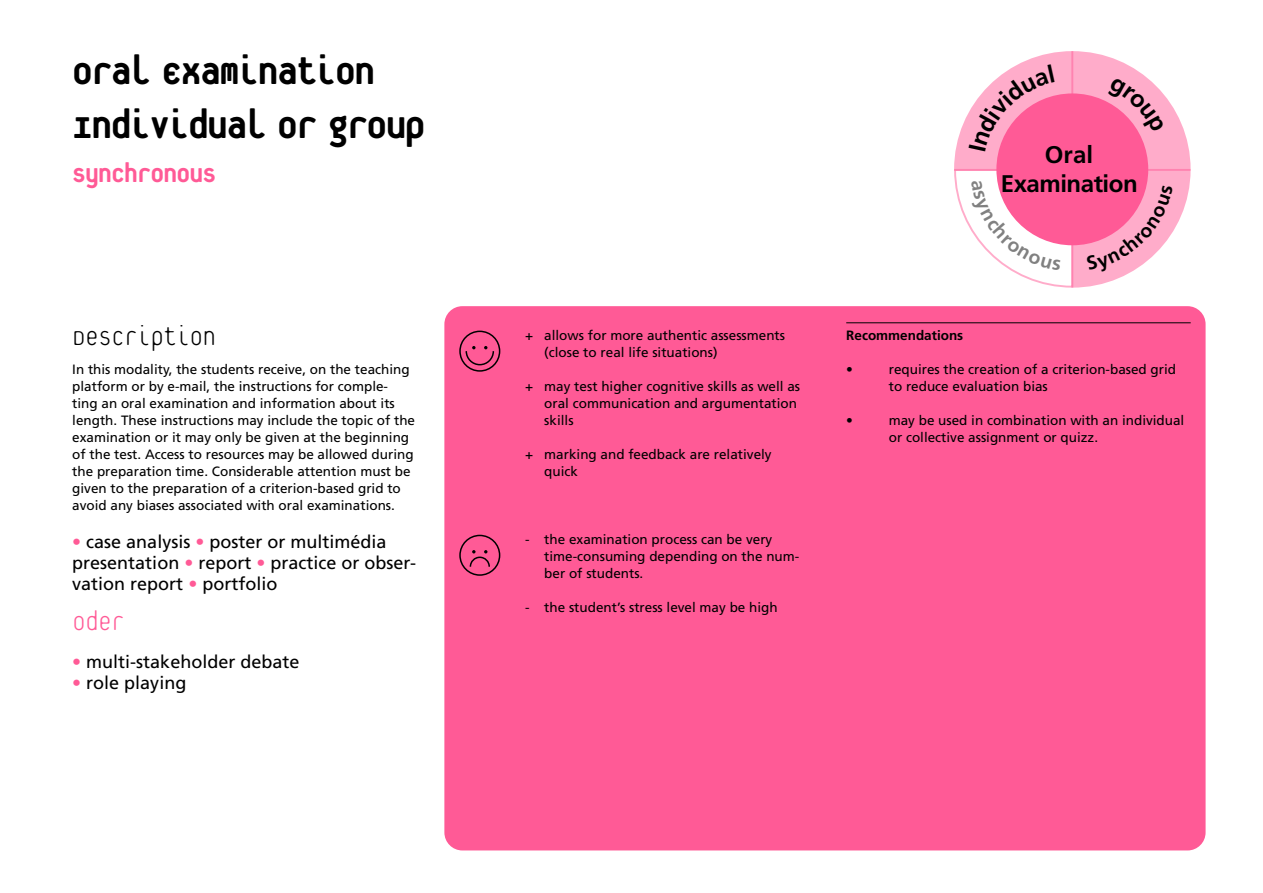
<style>
.page{position:relative;width:1263px;height:893px;background:#fff}
.page>*{position:absolute;margin:0;border:0;box-sizing:border-box;transform-origin:0 0}
.t1{font:800 45px/53.7px "Platelet OT";letter-spacing:-.035em;color:#000}
.t2{font:100 30px "Platelet OT";letter-spacing:-.03em;color:#000}
.t3{font:800 30px "Platelet OT";letter-spacing:-.03em;color:#ff5a96}
.t4{font:100 30px "Platelet OT";color:#ff5a96}
.t5{font:700 24px/28.8px "Frutiger LT Pro";letter-spacing:-.02em;color:#000;text-align:center}
.t6{font:18px/21px "Frutiger LT Std";color:#000}
.t7{font:13.5px/17px "Frutiger LT Std";color:#000}
.t8{font:700 13.5px "Frutiger LT Std";color:#000}
.s1{color:#ff5a96}
</style>
<div class="page">
<div style="left:444px;top:306px;width:761px;height:544px;background:#ff5a96;border-radius:18px"></div>
<svg style="left:459px;top:330px;width:42px;height:42px"></svg>
<svg style="left:459px;top:534px;width:42px;height:42px"></svg>
<hr style="left:846px;top:322px;width:345px;height:1px;background:#000">
<svg style="left:954px;top:51px;width:236px;height:237px"></svg>
<h1 class="t1" style="left:72px;top:47px;width:355px">Oral Examination<br>Individual or group</h1>
<h2 class="t3" style="left:72px;top:160px;width:145px">Synchronous</h2>
<h2 class="t2" style="left:72px;top:323px;width:145px">Description</h2>
<p class="t7" style="left:72px;top:361px;width:344px">In this modality, the students receive, on the teaching platform or by e-mail, the instructions for comple&shy;ting an oral examination and information about its length. These instructions may include the topic of the examination or it may only be given at the beginning of the test. Access to resources may be allowed during the preparation time. Considerable attention must be given to the preparation of a criterion-based grid to avoid any biases associated with oral examinations.</p>
<h3 class="t6" style="left:72px;top:532px;width:345px"><span class="s1">•</span> case analysis <span class="s1">•</span> poster or multimédia presentation <span class="s1">•</span> report <span class="s1">•</span> practice or obser&shy;vation report <span class="s1">•</span> portfolio</h3>
<h2 class="t4" style="left:72px;top:608px;width:54px">oder</h2>
<h3 class="t6" style="left:72px;top:652px;width:229px"><span class="s1">•</span> multi-stakeholder debate</h3>
<h3 class="t6" style="left:72px;top:673px;width:116px"><span class="s1">•</span> role playing</h3>
<h3 class="t5" style="left:1001px;top:141px;width:138px">Oral<br>Examination</h3>
<p class="t7" style="left:544px;top:327px;width:242px;text-indent:-19px">+ allows for more authentic assessments (close to real life situations)</p>
<p class="t7" style="left:544px;top:378px;width:257px;text-indent:-19px">+ may test higher cognitive skills as well as oral communication and argumentation skills</p>
<p class="t7" style="left:544px;top:446px;width:229px;text-indent:-19px">+ marking and feedback are relatively quick</p>
<p class="t7" style="left:544px;top:531px;width:257px;text-indent:-19px">- the examination process can be very time-consuming depending on the num&shy;ber of students.</p>
<p class="t7" style="left:525px;top:599px;width:254px">- the student’s stress level may be high</p>
<p class="t8" style="left:846px;top:328px;width:119px">Recommendations</p>
<p class="t7" style="left:846px;top:361px;width:8px">•</p>
<p class="t7" style="left:889px;top:361px;width:289px">requires the creation of a criterion-based grid to reduce evaluation bias</p>
<p class="t7" style="left:846px;top:412px;width:8px">•</p>
<p class="t7" style="left:889px;top:412px;width:297px">may be used in combination with an individual or collective assignment or quizz.</p>
</div>
